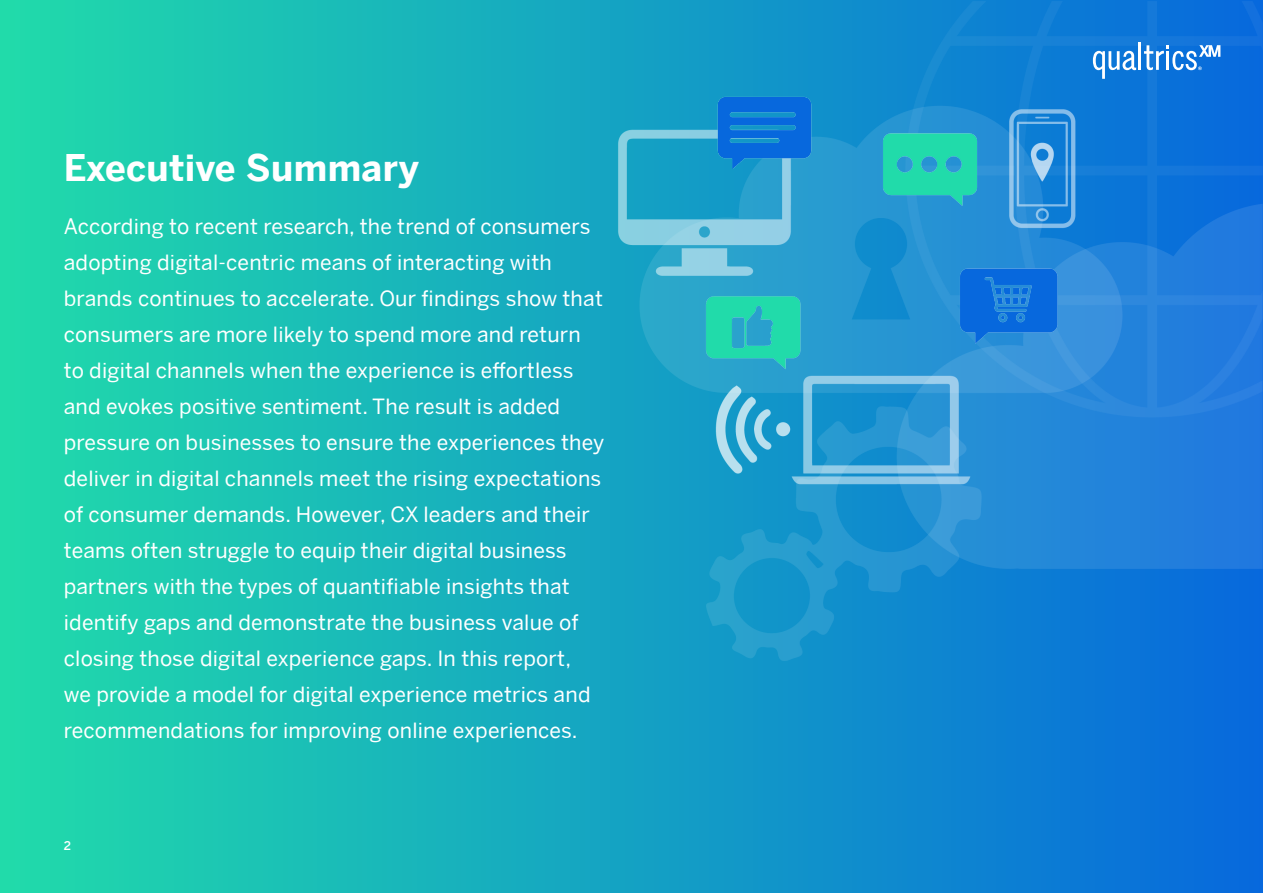
<style>
.page{position:relative;width:1263px;height:893px;background:#fff}
.page>*{position:absolute;margin:0;border:0;box-sizing:border-box;transform-origin:0 0}
.H_1{font:700 36px "Benton Sans";letter-spacing:.01em;color:#fff}
.Intro_Body{font:21px/36px "Benton Sans";letter-spacing:.01em;color:#fff}
.t1{font:500 12px "Benton Sans";color:#fff}
</style>
<div class="page">
<img style="left:0;top:0;width:1263px;height:893px">
<svg style="left:1093px;top:51px;width:43px;height:28px"></svg>
<hr style="left:1138px;top:43px;width:3px;height:27px;background:#fff">
<svg style="left:1144px;top:45px;width:76px;height:25px"></svg>
<p class="H_1" style="left:64px;top:141px;width:357px">Executive Summary</p>
<p class="Intro_Body" style="left:64px;top:207px;width:542px">According to recent research, the trend of consumers adopting digital-centric means of interacting with brands continues to accelerate. Our findings show that consumers are more likely to spend more and return to digital channels when the experience is effortless and evokes positive sentiment. The result is added pressure on businesses to ensure the experiences they deliver in digital channels meet the rising expectations of consumer demands. However, CX leaders and their teams often struggle to equip their digital business partners with the types of quantifiable insights that identify gaps and demonstrate the business value of closing those digital experience gaps. In this report,<br>we provide a model for digital experience metrics and recommendations for improving online experiences.</p>
<p class="t1" style="left:64px;top:837px;width:9px">2</p>
</div>
